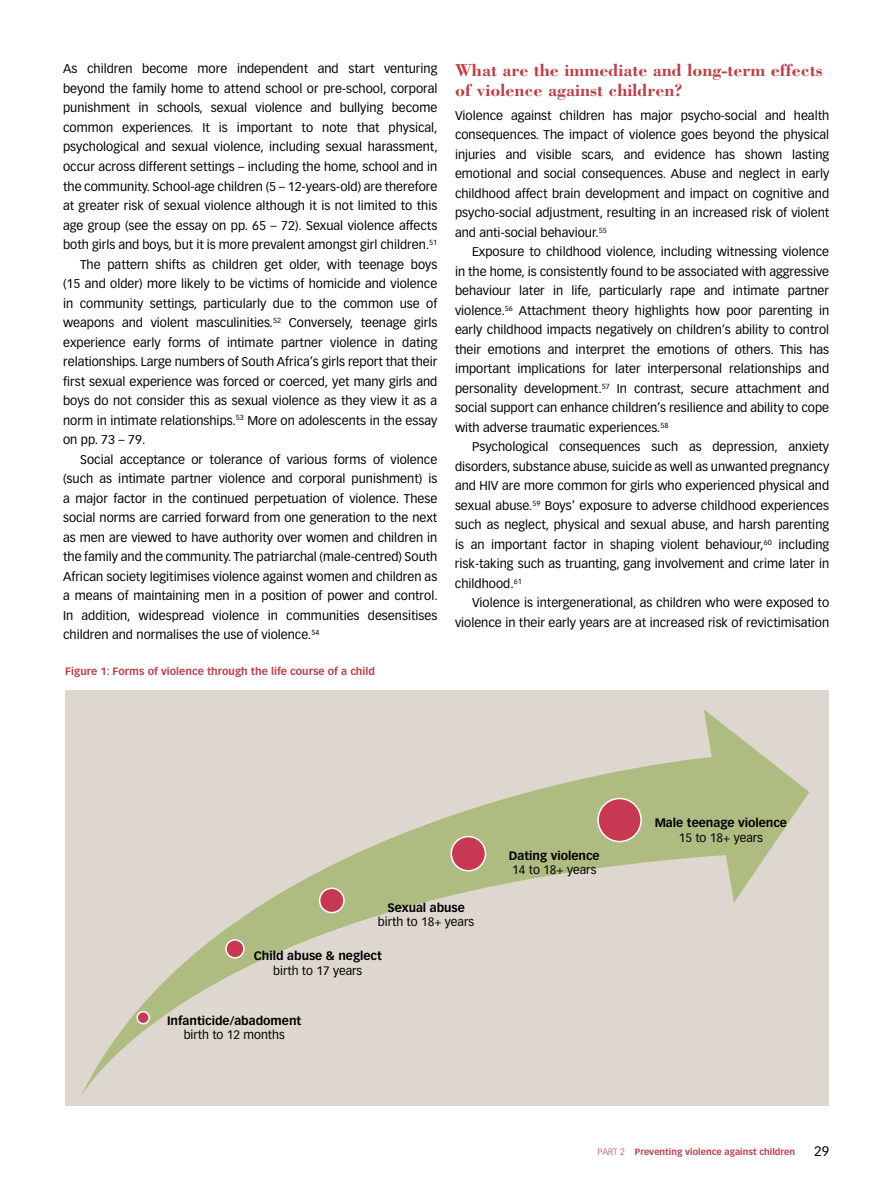
<style>
.page{position:relative;width:893px;height:1191px;background:#fff}
.page>*{position:absolute;margin:0;border:0;box-sizing:border-box;transform-origin:0 0}
.t1{font:700 18px/19.5px "Bodoni Std";color:#b8424a}
.t2{font:13.5px "Vectora LT Std";color:#000}
.t3{font:12.45px/19.5px "Vectora LT Std";color:#000;text-align:justify}
.t4{font:700 12px "Vectora LH";color:#000}
.t5{font:12px "Vectora LH";color:#000}
.t6{font:700 10.5px "Vectora LT Std";color:#b8424a}
.t7{font:700 9px "Vectora LT Std";color:#b8424a}
.s1{font-weight:300}
</style>
<div class="page">
<div style="left:65px;top:690px;width:764px;height:416px;background:#ded7cf"></div>
<svg style="left:81px;top:709px;width:728px;height:386px"></svg>
<div style="left:598px;top:798px;width:43px;height:43px;background:#c73852;border-radius:50%"></div>
<div style="left:597px;top:797px;width:45px;height:45px;border:2px solid #fff;border-radius:50%"></div>
<div style="left:451px;top:836px;width:34px;height:34px;background:#c73852;border-radius:50%"></div>
<div style="left:450px;top:836px;width:36px;height:35px;border:2px solid #fff;border-radius:50%"></div>
<div style="left:320px;top:888px;width:24px;height:24px;background:#c73852;border-radius:50%"></div>
<div style="left:319px;top:887px;width:26px;height:26px;border:2px solid #fff;border-radius:50%"></div>
<div style="left:137px;top:1011px;width:12px;height:12px;background:#c73852;border-radius:50%"></div>
<div style="left:136px;top:1011px;width:14px;height:13px;border:2px solid #fff;border-radius:50%"></div>
<div style="left:226px;top:940px;width:18px;height:17px;background:#c73852;border-radius:50%"></div>
<div style="left:225px;top:939px;width:20px;height:19px;border:2px solid #fff;border-radius:50%"></div>
<p class="t3" style="left:63px;top:59px;width:376px">As children become more independent and start venturing</p>
<p class="t3" style="left:63px;top:79px;width:376px">beyond the family home to attend school or pre-school, corporal</p>
<p class="t3" style="left:63px;top:98px;width:376px">punishment in schools, sexual violence and bullying become</p>
<p class="t3" style="left:63px;top:118px;width:376px">common experiences. It is important to note that physical,</p>
<p class="t3" style="left:63px;top:137px;width:376px">psychological and sexual violence, including sexual harassment,</p>
<p class="t3" style="left:63px;top:157px;width:376px">occur across different settings – including the home, school and in</p>
<p class="t3" style="left:63px;top:176px;width:376px">the community. School-age children (5 – 12-years-old) are therefore</p>
<p class="t3" style="left:63px;top:196px;width:376px">at greater risk of sexual violence although it is not limited to this</p>
<p class="t3" style="left:63px;top:215px;width:376px">age group (see the essay on pp. 65 – 72). Sexual violence affects</p>
<p class="t3" style="left:63px;top:235px;width:376px">both girls and boys, but it is more prevalent amongst girl children.<sup>51</sup></p>
<p class="t3" style="left:80px;top:254px;width:359px">The pattern shifts as children get older, with teenage boys</p>
<p class="t3" style="left:63px;top:274px;width:376px">(15 and older) more likely to be victims of homicide and violence</p>
<p class="t3" style="left:63px;top:293px;width:376px">in community settings, particularly due to the common use of</p>
<p class="t3" style="left:63px;top:313px;width:376px">weapons and violent masculinities.<sup>52</sup> Conversely, teenage girls</p>
<p class="t3" style="left:63px;top:332px;width:376px">experience early forms of intimate partner violence in dating</p>
<p class="t3" style="left:63px;top:352px;width:376px">relationships. Large numbers of South Africa’s girls report that their</p>
<p class="t3" style="left:63px;top:371px;width:376px">first sexual experience was forced or coerced, yet many girls and</p>
<p class="t3" style="left:63px;top:391px;width:376px">boys do not consider this as sexual violence as they view it as a</p>
<p class="t3" style="left:63px;top:410px;width:376px">norm in intimate relationships.<sup>53</sup> More on adolescents in the essay</p>
<p class="t3" style="left:63px;top:430px;width:84px">on pp. 73 – 79.</p>
<p class="t3" style="left:80px;top:449px;width:359px">Social acceptance or tolerance of various forms of violence</p>
<p class="t3" style="left:63px;top:469px;width:376px">(such as intimate partner violence and corporal punishment) is</p>
<p class="t3" style="left:63px;top:488px;width:376px">a major factor in the continued perpetuation of violence. These</p>
<p class="t3" style="left:63px;top:508px;width:376px">social norms are carried forward from one generation to the next</p>
<p class="t3" style="left:63px;top:527px;width:376px">as men are viewed to have authority over women and children in</p>
<p class="t3" style="left:63px;top:547px;width:376px">the family and the community. The patriarchal (male-centred) South</p>
<p class="t3" style="left:63px;top:566px;width:376px">African society legitimises violence against women and children as</p>
<p class="t3" style="left:63px;top:586px;width:376px">a means of maintaining men in a position of power and control.</p>
<p class="t3" style="left:63px;top:605px;width:376px">In addition, widespread violence in communities desensitises</p>
<p class="t3" style="left:63px;top:625px;width:258px">children and normalises the use of violence.<sup>54</sup></p>
<p class="t6" style="left:65px;top:665px;width:311px">Figure 1: Forms of violence through the life course of a child</p>
<h1 class="t1" style="left:455px;top:60px;width:369px">What are the immediate and long-term effects of violence against children?</h1>
<p class="t3" style="left:455px;top:106px;width:376px">Violence against children has major psycho-social and health consequences. The impact of violence goes beyond the physical injuries and visible scars, and evidence has shown lasting emotional and social consequences. Abuse and neglect in early childhood affect brain development and impact on cognitive and psycho-social adjustment, resulting in an increased risk of violent and anti-social behaviour.<sup>55</sup></p>
<p class="t3" style="left:455px;top:242px;width:376px;text-indent:17px">Exposure to childhood violence, including witnessing violence in the home, is consistently found to be associated with aggressive behaviour later in life, particularly rape and intimate partner violence.<sup>56</sup> Attachment theory highlights how poor parenting in early childhood impacts negatively on children’s ability to control their emotions and interpret the emotions of others. This has important implications for later interpersonal relationships and personality development.<sup>57</sup> In contrast, secure attachment and social support can enhance children’s resilience and ability to cope with adverse traumatic experiences.<sup>58</sup></p>
<p class="t3" style="left:455px;top:437px;width:376px;text-indent:17px">Psychological consequences such as depression, anxiety disorders, substance abuse, suicide as well as unwanted pregnancy and HIV are more common for girls who experienced physical and sexual abuse.<sup>59</sup> Boys’ exposure to adverse childhood experiences such as neglect, physical and sexual abuse, and harsh parenting is an important factor in shaping violent behaviour,<sup>60</sup> including risk-taking such as truanting, gang involvement and crime later in childhood.<sup>61</sup></p>
<p class="t3" style="left:455px;top:593px;width:376px;text-align:right">Violence is intergenerational, as children who were exposed to violence in their early years are at increased risk of revictimisation</p>
<p class="t4" style="left:509px;top:848px;width:92px">Dating violence</p>
<p class="t5" style="left:512px;top:863px;width:86px">14 to 18+ years</p>
<p class="t4" style="left:655px;top:815px;width:134px">Male teenage violence</p>
<p class="t5" style="left:679px;top:830px;width:86px">15 to 18+ years</p>
<p class="t4" style="left:387px;top:900px;width:79px">Sexual abuse</p>
<p class="t5" style="left:378px;top:914px;width:98px">birth to 18+ years</p>
<p class="t4" style="left:254px;top:949px;width:130px">Child abuse &amp; neglect</p>
<p class="t5" style="left:273px;top:963px;width:91px">birth to 17 years</p>
<p class="t4" style="left:167px;top:1013px;width:136px">Infanticide/abadoment</p>
<p class="t5" style="left:184px;top:1027px;width:103px">birth to 12 months</p>
<p class="t7" style="left:598px;top:1146px;width:199px"><span class="s1">PART 2</span> Preventing violence against children</p>
<p class="t2" style="left:814px;top:1143px;width:17px">29</p>
</div>
